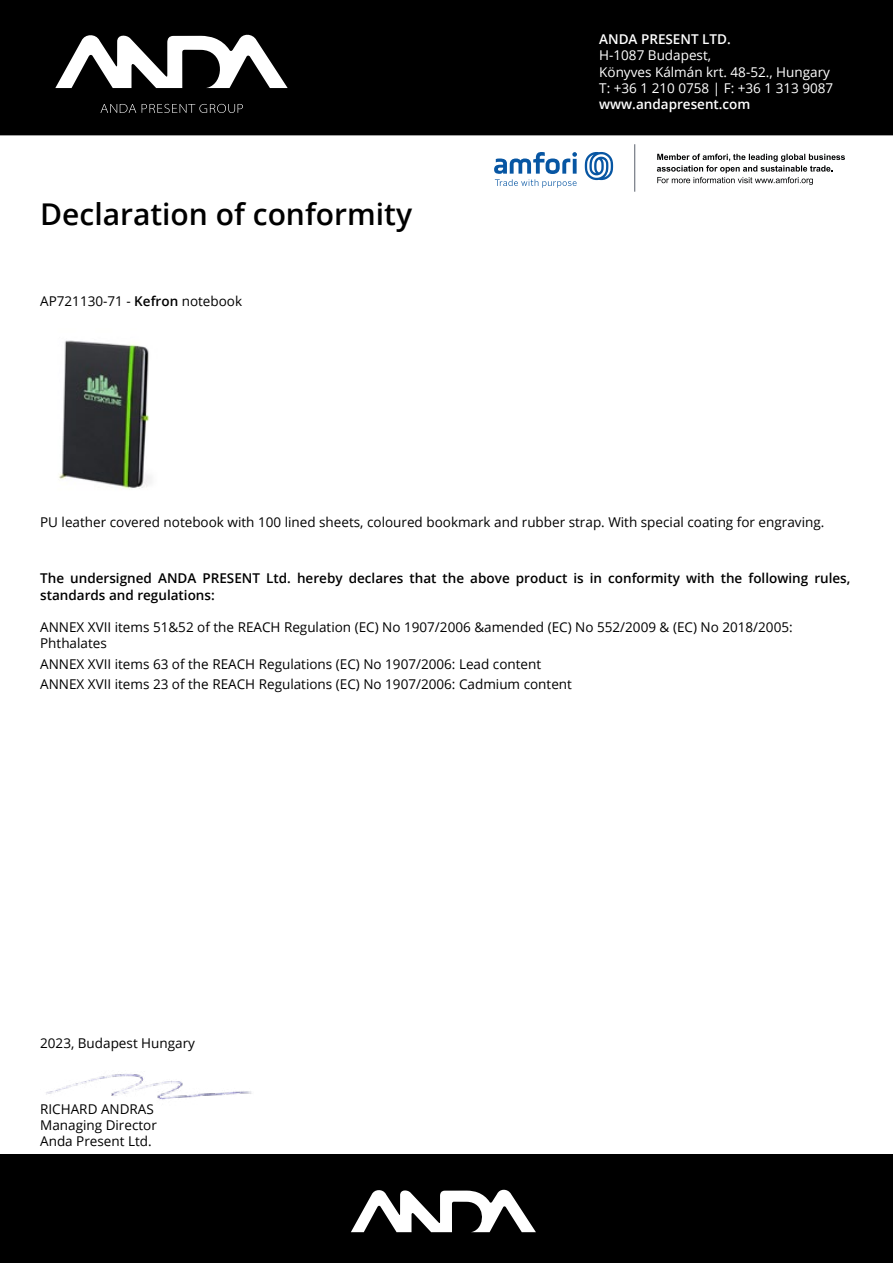
<style>
.page{position:relative;width:893px;height:1263px;background:#fff}
.page>*{position:absolute;margin:0;border:0;box-sizing:border-box;transform-origin:0 0}
.t1{font:600 30px "Open Sans";color:#000}
.t2{font:13.5px/16.2px "Open Sans";color:#000}
.t3{font:600 13.5px/16.2px "Open Sans";color:#000}
.t4{font:13.5px/16.2px "Open Sans";color:#fff}
.t5{font:600 13.5px "Open Sans";color:#fff}
.s1{font-weight:600}
</style>
<div class="page">
<div style="left:0;top:0;width:893px;height:135px;background:#000"></div>
<div style="left:0;top:1154px;width:893px;height:109px;background:#000"></div>
<svg style="left:55px;top:34px;width:233px;height:54px"></svg>
<svg style="left:100px;top:104px;width:143px;height:9px"></svg>
<img style="left:59px;top:340px;width:92px;height:150px">
<svg style="left:351px;top:1189px;width:185px;height:43px"></svg>
<svg style="left:585px;top:152px;width:28px;height:28px"></svg>
<svg style="left:494px;top:152px;width:83px;height:36px"></svg>
<hr style="left:634px;top:144px;width:1px;height:47px;background:#686e79">
<svg style="left:657px;top:154px;width:188px;height:31px"></svg>
<img style="left:46px;top:1074px;width:206px;height:26px">
<h1 class="t1" style="left:40px;top:193px;width:373px">Declaration of conformity</h1>
<p class="t2" style="left:40px;top:292px;width:204px">AP721130-71 - <span class="s1">Kefron</span> notebook</p>
<p class="t5" style="left:599px;top:30px;width:133px">ANDA PRESENT LTD.</p>
<p class="t4" style="left:599px;top:47px;width:236px">H-1087 Budapest,<br>Könyves Kálmán krt. 48-52., Hungary<br>T: +36 1 210 0758 | F: +36 1 313 9087</p>
<p class="t5" style="left:599px;top:95px;width:153px">www.andapresent.com</p>
<p class="t2" style="left:40px;top:514px;width:786px">PU leather covered notebook with 100 lined sheets, coloured bookmark and rubber strap. With special coating for engraving.</p>
<p class="t3" style="left:40px;top:570px;width:812px">The undersigned ANDA PRESENT Ltd. hereby declares that the above product is in conformity with the following rules, standards and regulations:</p>
<p class="t2" style="left:40px;top:619px;width:754px">ANNEX XVII items 51&amp;52 of the REACH Regulation (EC) No 1907/2006 &amp;amended (EC) No 552/2009 &amp; (EC) No 2018/2005:<br>Phthalates</p>
<p class="t2" style="left:40px;top:653px;width:533px;line-height:20.4px">ANNEX XVII items 63 of the REACH Regulations (EC) No 1907/2006: Lead content<br>ANNEX XVII items 23 of the REACH Regulations (EC) No 1907/2006: Cadmium content</p>
<p class="t2" style="left:40px;top:1034px;width:156px">2023, Budapest Hungary</p>
<p class="t2" style="left:40px;top:1100px;width:118px">RICHARD ANDRAS<br>Managing Director<br>Anda Present Ltd.</p>
</div>
